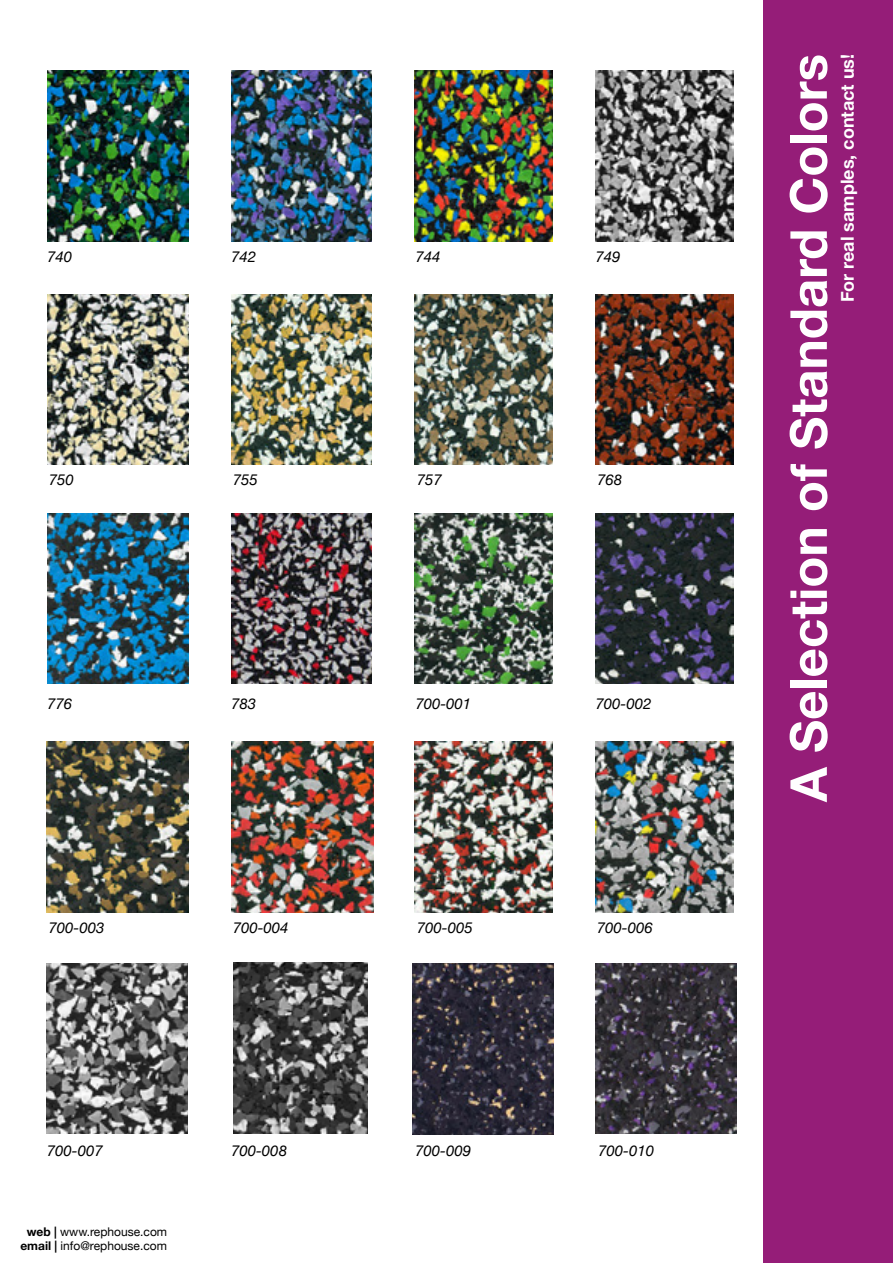
<style>
.page{position:relative;width:893px;height:1263px;background:#fff}
.page>*{position:absolute;margin:0;border:0;box-sizing:border-box;transform-origin:0 0}
.t1{font:700 51px "Helvetica Neue";color:#fff}
.t2{font:700 18px "Helvetica Neue";color:#fff}
.t3{font:italic 15px "Helvetica Neue";color:#000}
.t4{font:12px/14.4px "Helvetica Neue";color:#000;text-align:center}
.s1{font-weight:700}
</style>
<div class="page">
<img style="left:231px;top:71px;width:141px;height:170px">
<img style="left:47px;top:71px;width:141px;height:170px">
<img style="left:415px;top:71px;width:137px;height:170px">
<img style="left:595px;top:71px;width:138px;height:170px">
<img style="left:231px;top:294px;width:141px;height:170px">
<img style="left:47px;top:294px;width:141px;height:170px">
<img style="left:415px;top:294px;width:137px;height:170px">
<img style="left:595px;top:294px;width:138px;height:170px">
<img style="left:231px;top:513px;width:141px;height:171px">
<img style="left:47px;top:513px;width:141px;height:171px">
<img style="left:415px;top:513px;width:137px;height:171px">
<img style="left:595px;top:513px;width:138px;height:171px">
<div style="left:763px;top:0;width:130px;height:1263px;background:#951d78"></div>
<img style="left:232px;top:742px;width:141px;height:170px">
<img style="left:47px;top:742px;width:141px;height:170px">
<img style="left:47px;top:963px;width:141px;height:170px">
<img style="left:234px;top:963px;width:134px;height:170px">
<img style="left:595px;top:742px;width:138px;height:170px">
<img style="left:415px;top:742px;width:137px;height:170px">
<img style="left:413px;top:964px;width:140px;height:170px">
<img style="left:595px;top:963px;width:141px;height:170px">
<p class="t3" style="left:47px;top:245px;width:27px">740</p>
<p class="t3" style="left:231px;top:245px;width:27px">742</p>
<p class="t3" style="left:415px;top:245px;width:27px">744</p>
<p class="t3" style="left:595px;top:245px;width:27px">749</p>
<p class="t3" style="left:49px;top:469px;width:27px">750</p>
<p class="t3" style="left:233px;top:469px;width:27px">755</p>
<p class="t3" style="left:417px;top:469px;width:27px">757</p>
<p class="t3" style="left:597px;top:469px;width:27px">768</p>
<p class="t3" style="left:47px;top:693px;width:27px">776</p>
<p class="t3" style="left:231px;top:693px;width:27px">783</p>
<p class="t3" style="left:415px;top:693px;width:57px">700-001</p>
<p class="t3" style="left:595px;top:693px;width:57px">700-002</p>
<p class="t3" style="left:49px;top:916px;width:57px">700-003</p>
<p class="t3" style="left:233px;top:916px;width:57px">700-004</p>
<p class="t3" style="left:417px;top:916px;width:57px">700-005</p>
<p class="t3" style="left:597px;top:916px;width:57px">700-006</p>
<p class="t3" style="left:47px;top:1140px;width:57px">700-007</p>
<p class="t3" style="left:231px;top:1140px;width:57px">700-008</p>
<p class="t3" style="left:415px;top:1140px;width:57px">700-009</p>
<p class="t3" style="left:598px;top:1139px;width:57px">700-010</p>
<p class="t4" style="left:20px;top:1225px;width:148px"><span class="s1">web |</span> www.rephouse.com <span class="s1">email |</span> info@rephouse.com</p>
<h1 class="t1" style="left:769px;top:802px;width:749px;rotate:-90deg">A Selection of Standard Colors</h1>
<p class="t2" style="left:833px;top:302px;width:250px;rotate:-90deg">For real samples, contact us!</p>
</div>
